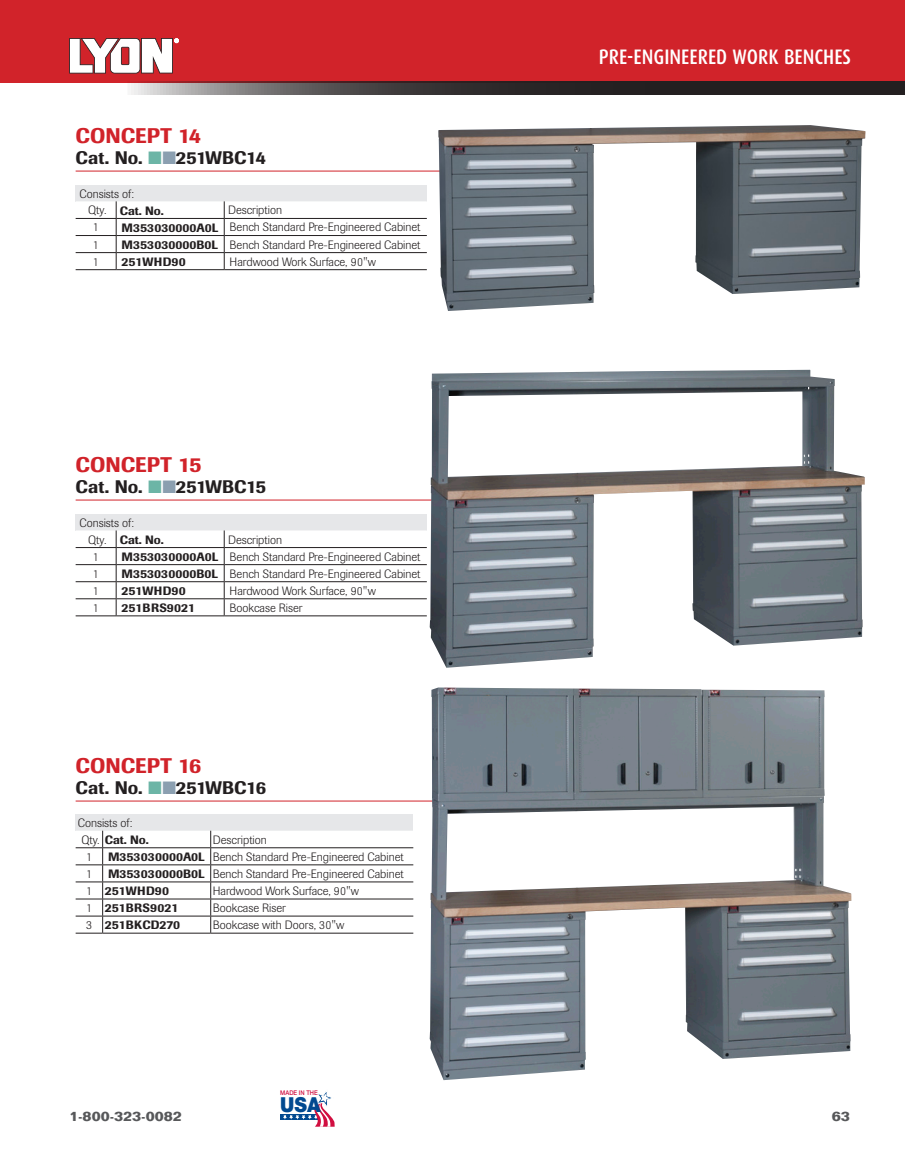
<style>
.page{position:relative;width:905px;height:1175px;background:#fff}
.page>*{position:absolute;margin:0;border:0;box-sizing:border-box;transform-origin:0 0}
.Steps{font:500 21px "Imago";color:#d1232a}
.Solution_Header{font:500 21px "Dax Condensed";color:#fff}
.t1{font:900 20.7px "Helvetica Neue";color:#014990;scale:.91 1}
.Steps-2{font:500 18px "Imago";letter-spacing:-.005em;color:#231f20}
.Page_Footer{font:700 13.5px "Folio";color:#57585a}
.t2{font:300 12px "Imago";color:#231f20}
.t3{font:500 12px "Imago";color:#231f20}
.t4{font:500 6.45px "Helvetica Neue";color:#d10e40;scale:.91 1}
.s1{color:#6cb5a6}
.s2{color:#8b9fb0}
.s3{font-weight:300}
</style>
<div class="page">
<div style="left:0;top:0;width:904px;height:83px;background:#d1232a"></div>
<svg style="left:69px;top:38px;width:110px;height:36px"></svg>
<svg style="left:131px;top:82px;width:773px;height:13px;background:#464041"></svg>
<div style="left:280px;top:1114px;width:47px;height:5px;background:#014990"></div>
<svg style="left:283px;top:1091px;width:51px;height:35px"></svg>
<div style="left:76px;top:185px;width:351px;height:16px;background:#e6e7e9"></div>
<svg style="left:76px;top:201px;width:351px;height:68px"></svg>
<hr style="left:76px;top:269px;width:40px;height:1px;background:#231f20">
<hr style="left:116px;top:269px;width:108px;height:1px;background:#231f20">
<hr style="left:224px;top:269px;width:203px;height:1px;background:#231f20">
<hr style="left:76px;top:171px;width:432px;height:1px;background:#d1232a">
<hr style="left:76px;top:499px;width:432px;height:1px;background:#d1232a">
<hr style="left:76px;top:800px;width:432px;height:1px;background:#d1232a">
<img style="left:438px;top:125px;width:427px;height:186px">
<div style="left:76px;top:514px;width:351px;height:16px;background:#e6e7e9"></div>
<svg style="left:76px;top:530px;width:351px;height:85px"></svg>
<hr style="left:76px;top:615px;width:40px;height:1px;background:#231f20">
<hr style="left:116px;top:615px;width:108px;height:1px;background:#231f20">
<hr style="left:224px;top:615px;width:203px;height:1px;background:#231f20">
<img style="left:429px;top:370px;width:435px;height:298px">
<img style="left:429px;top:687px;width:422px;height:393px">
<div style="left:76px;top:814px;width:337px;height:16px;background:#e6e7e9"></div>
<svg style="left:76px;top:830px;width:337px;height:103px"></svg>
<hr style="left:103px;top:932px;width:108px;height:1px;background:#231f20">
<hr style="left:211px;top:932px;width:202px;height:1px;background:#231f20">
<p class="Steps" style="left:76px;top:123px;width:127px">CONCEPT 14</p>
<p class="Steps-2" style="left:76px;top:147px;width:192px">Cat. No. <span class="s1">■</span><span class="s2">■</span>251WBC14</p>
<p class="t2" style="left:79px;top:187px;width:56px">Consists of:</p>
<p class="t2" style="left:88px;top:203px;width:20px">Qty.</p>
<p class="t3" style="left:120px;top:203px;width:45px">Cat. No.</p>
<p class="t2" style="left:228px;top:203px;width:55px">Description</p>
<p class="t2" style="left:93px;top:221px;width:7px">1</p>
<p class="t3" style="left:122px;top:220px;width:98px">M353030000A0L</p>
<p class="t2" style="left:230px;top:221px;width:192px">Bench Standard Pre-Engineered Cabinet</p>
<p class="t2" style="left:93px;top:238px;width:7px">1</p>
<p class="t3" style="left:122px;top:237px;width:98px">M353030000B0L</p>
<p class="t2" style="left:230px;top:238px;width:192px">Bench Standard Pre-Engineered Cabinet</p>
<p class="t2" style="left:93px;top:255px;width:7px">1</p>
<p class="t3" style="left:122px;top:254px;width:66px">251WHD90</p>
<p class="t2" style="left:230px;top:255px;width:148px">Hardwood Work Surface, 90"w</p>
<p class="Steps" style="left:76px;top:452px;width:127px">CONCEPT 15</p>
<p class="Steps-2" style="left:76px;top:476px;width:192px">Cat. No. <span class="s1">■</span><span class="s2">■</span>251WBC15</p>
<p class="t2" style="left:79px;top:516px;width:56px">Consists of:</p>
<p class="t2" style="left:88px;top:532px;width:20px">Qty.</p>
<p class="t3" style="left:120px;top:532px;width:45px">Cat. No.</p>
<p class="t2" style="left:228px;top:532px;width:55px">Description</p>
<p class="t2" style="left:93px;top:550px;width:7px">1</p>
<p class="t3" style="left:122px;top:549px;width:98px">M353030000A0L</p>
<p class="t2" style="left:230px;top:550px;width:192px">Bench Standard Pre-Engineered Cabinet</p>
<p class="t2" style="left:93px;top:567px;width:7px">1</p>
<p class="t3" style="left:122px;top:566px;width:98px">M353030000B0L</p>
<p class="t2" style="left:230px;top:567px;width:192px">Bench Standard Pre-Engineered Cabinet</p>
<p class="t2" style="left:93px;top:584px;width:7px">1</p>
<p class="t3" style="left:122px;top:583px;width:66px">251WHD90</p>
<p class="t2" style="left:230px;top:584px;width:148px">Hardwood Work Surface, 90"w</p>
<p class="t2" style="left:93px;top:601px;width:7px">1</p>
<p class="t3" style="left:122px;top:600px;width:75px">251BRS9021</p>
<p class="t2" style="left:230px;top:601px;width:74px">Bookcase Riser</p>
<p class="Steps" style="left:76px;top:753px;width:127px">CONCEPT 16</p>
<p class="Steps-2" style="left:76px;top:776px;width:192px">Cat. No. <span class="s1">■</span><span class="s2">■</span>251WBC16</p>
<p class="t2" style="left:78px;top:816px;width:56px">Consists of:</p>
<p class="t3" style="left:81px;top:832px;width:69px"><span class="s3">Qty.</span> Cat. No.</p>
<p class="t2" style="left:213px;top:833px;width:55px">Description</p>
<p class="t2" style="left:86px;top:850px;width:7px">1</p>
<p class="t3" style="left:108px;top:849px;width:98px">M353030000A0L</p>
<p class="t2" style="left:213px;top:850px;width:192px">Bench Standard Pre-Engineered Cabinet</p>
<p class="t2" style="left:86px;top:867px;width:7px">1</p>
<p class="t3" style="left:108px;top:866px;width:98px">M353030000B0L</p>
<p class="t2" style="left:213px;top:867px;width:192px">Bench Standard Pre-Engineered Cabinet</p>
<p class="t2" style="left:86px;top:884px;width:7px">1</p>
<p class="t3" style="left:105px;top:883px;width:66px">251WHD90</p>
<p class="t2" style="left:213px;top:884px;width:148px">Hardwood Work Surface, 90"w</p>
<p class="t2" style="left:86px;top:901px;width:7px">1</p>
<p class="t3" style="left:105px;top:900px;width:75px">251BRS9021</p>
<p class="t2" style="left:213px;top:901px;width:74px">Bookcase Riser</p>
<p class="t2" style="left:86px;top:918px;width:7px">3</p>
<p class="t3" style="left:105px;top:918px;width:77px">251BKCD270</p>
<p class="t2" style="left:213px;top:918px;width:133px">Bookcase with Doors, 30"w</p>
<p class="Solution_Header" style="left:599px;top:45px;width:253px">PRE-ENGINEERED WORK BENCHES</p>
<p class="t4" style="left:280px;top:1089px;width:43px">MADE IN THE</p>
<h2 class="t1" style="left:280px;top:1092px;width:46px">USA</h2>
<p class="Page_Footer" style="left:69px;top:1108px;width:114px">1-800-323-0082</p>
<p class="Page_Footer" style="left:831px;top:1108px;width:20px">63</p>
</div>
